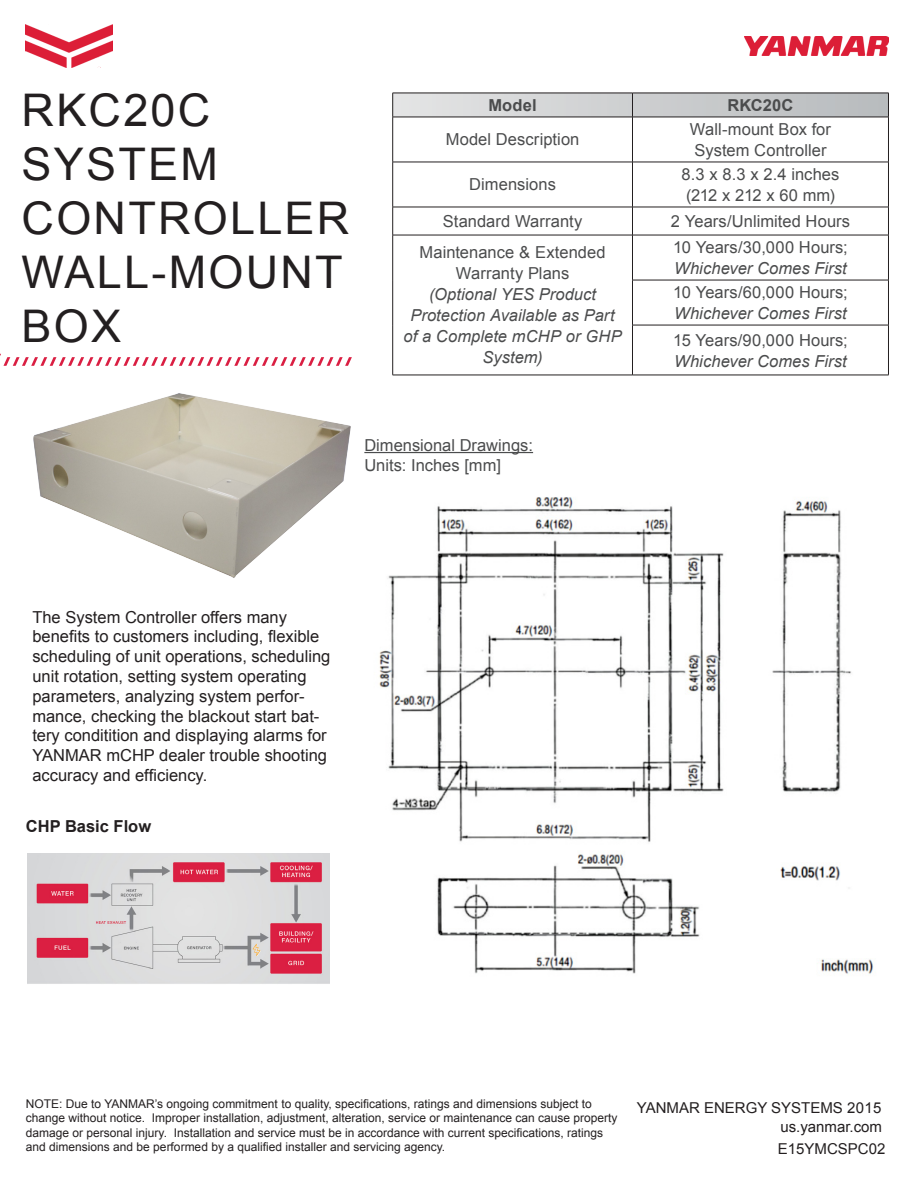
<style>
.page{position:relative;width:918px;height:1188px;background:#fff}
.page>*{position:absolute;margin:0;border:0;box-sizing:border-box;transform-origin:0 0}
.t1{font:45px "Arial";letter-spacing:.05em;color:#231f20}
.t2{font:16.5px/19.8px "Arial";color:#231f20}
.Body_Copy{font:16.5px/21px "Arial";color:#4b4c4d;text-align:center}
.Body_Copy-2{font:italic 16.5px/21px "Arial";letter-spacing:.005em;color:#4b4c4d;text-align:center}
.Body_Copy-3{font:16.5px "Arial";letter-spacing:-.025em;color:#4b4c4d}
.t3{font:700 16.5px "Arial";color:#231f20}
.Body_Copy-4{font:700 16.5px "Arial";letter-spacing:.01em;color:#4b4c4d}
.t4{font:15px "Arial";color:#231f20}
.t5{font:12px/14.4px "Arial";color:#231f20}
</style>
<div class="page">
<img style="left:26px;top:24px;width:86px;height:44px">
<img style="left:745px;top:37px;width:143px;height:19px">
<hr style="left:632px;top:117px;width:1px;height:45px;background:#231f20">
<hr style="left:632px;top:162px;width:1px;height:45px;background:#231f20">
<svg style="left:632px;top:208px;width:1px;height:27px"></svg>
<hr style="left:632px;top:235px;width:1px;height:45px;background:#231f20">
<hr style="left:632px;top:280px;width:1px;height:45px;background:#231f20">
<hr style="left:632px;top:325px;width:1px;height:50px;background:#231f20">
<hr style="left:393px;top:117px;width:239px;height:1px;background:#231f20">
<hr style="left:632px;top:117px;width:257px;height:1px;background:#231f20">
<hr style="left:888px;top:117px;width:1px;height:45px;background:#231f20">
<hr style="left:393px;top:162px;width:239px;height:1px;background:#231f20">
<hr style="left:632px;top:162px;width:257px;height:1px;background:#231f20">
<hr style="left:888px;top:162px;width:1px;height:45px;background:#231f20">
<hr style="left:393px;top:207px;width:239px;height:1px;background:#231f20">
<hr style="left:632px;top:207px;width:257px;height:1px;background:#231f20">
<svg style="left:888px;top:207px;width:1px;height:28px"></svg>
<hr style="left:393px;top:235px;width:239px;height:1px;background:#231f20">
<hr style="left:393px;top:375px;width:239px;height:1px;background:#231f20">
<hr style="left:632px;top:235px;width:257px;height:1px;background:#231f20">
<hr style="left:888px;top:235px;width:1px;height:45px;background:#231f20">
<hr style="left:632px;top:280px;width:257px;height:1px;background:#231f20">
<hr style="left:888px;top:280px;width:1px;height:45px;background:#231f20">
<hr style="left:632px;top:325px;width:257px;height:1px;background:#231f20">
<hr style="left:888px;top:325px;width:1px;height:50px;background:#231f20">
<hr style="left:632px;top:375px;width:257px;height:1px;background:#231f20">
<svg style="left:392px;top:93px;width:497px;height:24px"></svg>
<hr style="left:392px;top:117px;width:1px;height:45px;background:#231f20">
<hr style="left:392px;top:162px;width:1px;height:45px;background:#231f20">
<svg style="left:392px;top:207px;width:1px;height:28px"></svg>
<hr style="left:392px;top:235px;width:1px;height:45px;background:#231f20">
<hr style="left:392px;top:280px;width:1px;height:45px;background:#231f20">
<hr style="left:392px;top:325px;width:1px;height:50px;background:#231f20">
<svg style="left:0;top:354px;width:352px;height:12px"></svg>
<img style="left:28px;top:853px;width:301px;height:131px">
<hr style="left:364px;top:452px;width:169px;height:1px;background:#4b4c4d">
<img style="left:379px;top:497px;width:495px;height:478px">
<img style="left:33px;top:393px;width:318px;height:185px">
<p class="t1" style="left:22px;top:81px;width:190px">RKC20C</p>
<p class="t1" style="left:22px;top:135px;width:198px">SYSTEM</p>
<p class="t1" style="left:22px;top:189px;width:329px">CONTROLLER</p>
<p class="t1" style="left:22px;top:243px;width:323px">WALL-MOUNT</p>
<p class="t1" style="left:22px;top:297px;width:101px">BOX</p>
<p class="Body_Copy-4" style="left:488px;top:94px;width:50px">Model</p>
<p class="Body_Copy-4" style="left:727px;top:94px;width:68px">RKC20C</p>
<p class="Body_Copy" style="left:446px;top:129px;width:135px">Model Description</p>
<p class="Body_Copy" style="left:690px;top:119px;width:143px">Wall-mount Box for</p>
<p class="Body_Copy" style="left:694px;top:140px;width:134px">System Controller</p>
<p class="Body_Copy" style="left:469px;top:174px;width:88px">Dimensions</p>
<p class="Body_Copy" style="left:682px;top:164px;width:159px">8.3 x 8.3 x 2.4 inches</p>
<p class="Body_Copy-3" style="left:686px;top:184px;width:150px">(212 x 212 x 60 mm)</p>
<p class="Body_Copy" style="left:443px;top:211px;width:141px">Standard Warranty</p>
<p class="Body_Copy" style="left:671px;top:211px;width:181px">2 Years/Unlimited Hours</p>
<p class="Body_Copy" style="left:420px;top:242px;width:188px">Maintenance &amp; Extended<br>Warranty Plans</p>
<p class="Body_Copy-2" style="left:403px;top:284px;width:220px">(Optional YES Product<br>Protection Available as Part of a Complete mCHP or GHP<br>System)</p>
<p class="Body_Copy" style="left:673px;top:237px;width:176px">10 Years/30,000 Hours;</p>
<p class="Body_Copy-2" style="left:674px;top:258px;width:174px">Whichever Comes First</p>
<p class="Body_Copy" style="left:673px;top:282px;width:176px">10 Years/60,000 Hours;</p>
<p class="Body_Copy-2" style="left:674px;top:303px;width:174px">Whichever Comes First</p>
<p class="Body_Copy" style="left:673px;top:329px;width:176px">15 Years/90,000 Hours;</p>
<p class="Body_Copy-2" style="left:674px;top:350px;width:174px">Whichever Comes First</p>
<p class="Body_Copy" style="left:364px;top:435px;width:170px">Dimensional Drawings:</p>
<p class="Body_Copy" style="left:364px;top:454px;width:138px">Units: Inches [mm]</p>
<p class="t2" style="left:32px;top:607px;width:300px">The System Controller offers many benefits to customers including, flexible scheduling of unit operations, scheduling unit rotation, setting system operating parameters, analyzing system perfor&shy;mance, checking the blackout start bat&shy;tery conditition and displaying alarms for YANMAR mCHP dealer trouble shooting accuracy and efficiency.</p>
<p class="t3" style="left:26px;top:815px;width:127px">CHP Basic Flow</p>
<p class="t5" style="left:26px;top:1097px;width:593px">NOTE: Due to YANMAR’s ongoing commitment to quality, specifications, ratings and dimensions subject to change without notice. Improper installation, adjustment, alteration, service or maintenance can cause property damage or personal injury. Installation and service must be in accordance with current specifications, ratings and dimensions and be performed by a qualified installer and servicing agency.</p>
<p class="t4" style="left:637px;top:1098px;width:246px">YANMAR ENERGY SYSTEMS 2015</p>
<p class="t4" style="left:778px;top:1139px;width:109px">E15YMCSPC02</p>
<p class="t4" style="left:780px;top:1117px;width:103px">us.yanmar.com</p>
</div>
